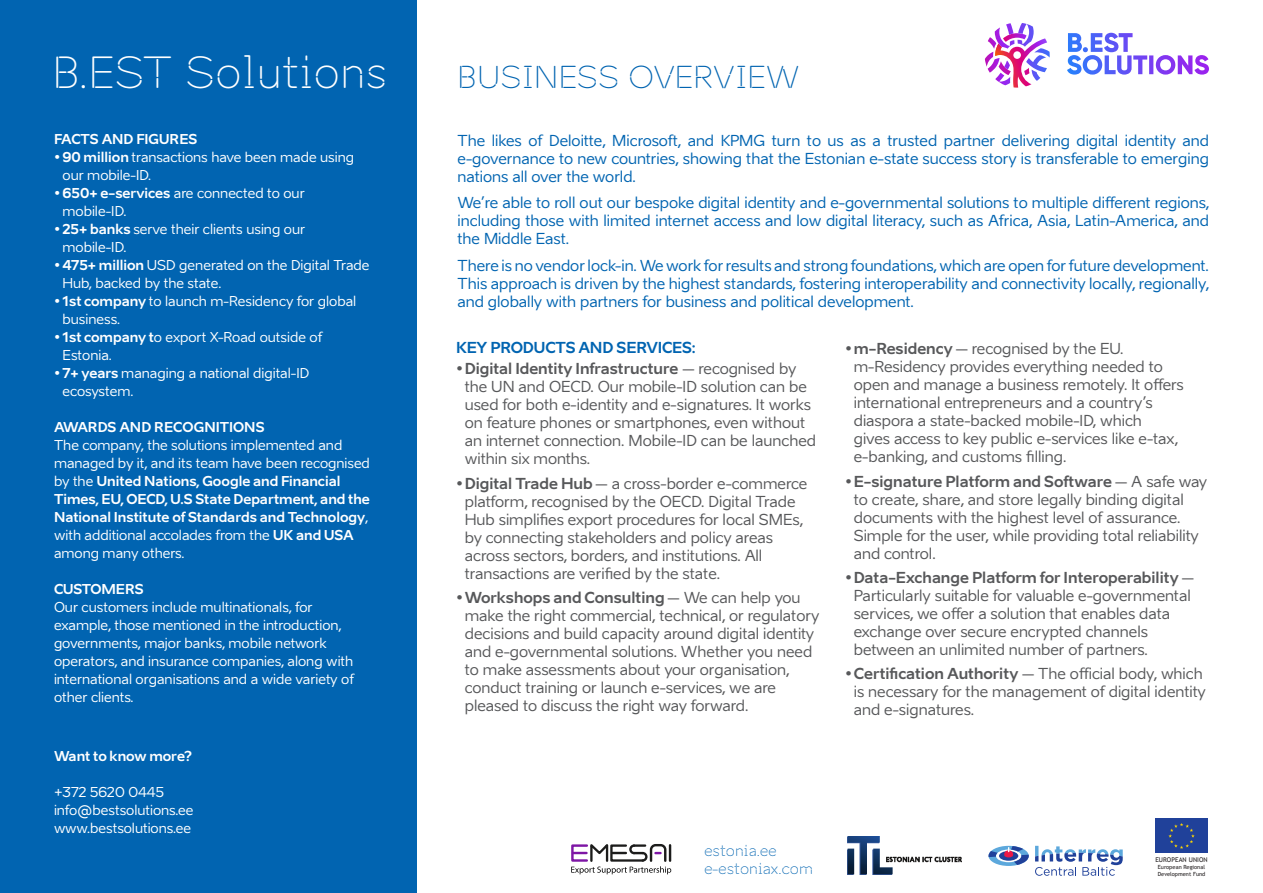
<style>
.page{position:relative;width:1263px;height:893px;background:#fff}
.page>*{position:absolute;margin:0;border:0;box-sizing:border-box;transform-origin:0 0}
.t1{font:42.6px "Aino Headline";color:#fff}
.t2{font:30px "Aino Headline";color:#0164b1}
.t3{font:15px/18px "Aino";color:#57585a}
.Sisu_SININE{font:15px/18px "Aino";color:#0164b1;text-align:justify}
.Sisu_SININE-2{font:700 15px "Aino";letter-spacing:-.015em;color:#0164b1}
.t4{font:14.55px "Aino Headline";color:#0164b1}
.Loetelu_pallidega{font:13.5px/18px "Aino";color:#fff}
.Loetelu_pallidega-2{font:700 13.5px/18px "Aino";color:#fff}
.t5{font:6.45px "Trebuchet MS";letter-spacing:.01em;color:#231f20}
.t6{font:5.7px/6.8px "Trebuchet MS";color:#231f20}
.s1{font-weight:700}
.s2{font-weight:400}
</style>
<div class="page">
<div style="left:0;top:0;width:417px;height:893px;background:#0164b1"></div>
<img style="left:847px;top:836px;width:114px;height:39px">
<svg style="left:571px;top:844px;width:100px;height:30px"></svg>
<svg style="left:1035px;top:846px;width:88px;height:30px"></svg>
<svg style="left:988px;top:846px;width:41px;height:20px"></svg>
<div style="left:1155px;top:818px;width:52px;height:35px;background:#20419a"></div>
<svg style="left:1168px;top:823px;width:27px;height:26px"></svg>
<svg style="left:1067px;top:33px;width:142px;height:42px"></svg>
<img style="left:985px;top:23px;width:65px;height:65px">
<p class="t1" style="left:52px;top:45px;width:336px">B.EST Solutions</p>
<p class="Loetelu_pallidega-2" style="left:54px;top:130px;width:145px">FACTS AND FIGURES</p>
<p class="Loetelu_pallidega" style="left:63px;top:149px;width:293px;text-indent:-9px"><span class="s1">• 90 million</span> transactions have been made using our mobile-ID.</p>
<p class="Loetelu_pallidega" style="left:63px;top:185px;width:244px;text-indent:-9px"><span class="s1">• 650+ e-services</span> are connected to our mobile-ID.</p>
<p class="Loetelu_pallidega" style="left:63px;top:221px;width:244px;text-indent:-9px"><span class="s1">• 25+ banks</span> serve their clients using our mobile-ID.</p>
<p class="Loetelu_pallidega" style="left:63px;top:257px;width:308px;text-indent:-9px"><span class="s1">• 475+ million</span> USD generated on the Digital Trade<br>Hub, backed by the state.</p>
<p class="Loetelu_pallidega" style="left:63px;top:293px;width:295px;text-indent:-9px"><span class="s1">• 1st company</span> to launch m-Residency for global business.</p>
<p class="Loetelu_pallidega" style="left:63px;top:329px;width:261px;text-indent:-9px"><span class="s1">• 1st company t</span>o export X-Road outside of<br>Estonia.</p>
<p class="Loetelu_pallidega" style="left:63px;top:365px;width:248px;text-indent:-9px"><span class="s1">• 7+ years</span> managing a national digital-ID ecosystem.</p>
<p class="Loetelu_pallidega-2" style="left:54px;top:418px;width:317px">AWARDS AND RECOGNITIONS<br><span class="s2">The company, the solutions implemented and managed by it, and its team have been recognised by the</span> United Nations, Google and Financial Times, EU, OECD, U.S State Department, and the National Institute of Standards and Technology<span class="s2">, with additional accolades from the</span> UK and USA <span class="s2">among many others.</span></p>
<p class="Loetelu_pallidega-2" style="left:54px;top:580px;width:91px">CUSTOMERS</p>
<p class="Loetelu_pallidega" style="left:54px;top:599px;width:301px">Our customers include multinationals, for example, those mentioned in the introduction, governments, major banks, mobile network operators, and insurance companies, along with international organisations and a wide variety of other clients.</p>
<p class="Loetelu_pallidega-2" style="left:54px;top:747px;width:140px">Want to know more?</p>
<p class="Loetelu_pallidega" style="left:54px;top:784px;width:112px">+372 5620 0445</p>
<p class="Loetelu_pallidega" style="left:54px;top:802px;width:141px">info@bestsolutions.ee</p>
<p class="Loetelu_pallidega" style="left:54px;top:820px;width:139px">www.bestsolutions.ee</p>
<p class="t2" style="left:457px;top:58px;width:344px">BUSINESS OVERVIEW</p>
<p class="Sisu_SININE" style="left:457px;top:131px;width:753px">The likes of Deloitte, Microsoft, and KPMG turn to us as a trusted partner delivering digital identity and e-governance to new countries, showing that the Estonian e-state success story is transferable to emerging nations all over the world.</p>
<p class="Sisu_SININE" style="left:457px;top:194px;width:753px">We’re able to roll out our bespoke digital identity and e-governmental solutions to multiple different regions, including those with limited internet access and low digital literacy, such as Africa, Asia, Latin-America, and the Middle East.</p>
<p class="Sisu_SININE" style="left:457px;top:256px;width:753px">There is no vendor lock-in. We work for results and strong foundations, which are open for future development.<br>This approach is driven by the highest standards, fostering interoperability and connectivity locally, regionally, and globally with partners for business and political development.</p>
<p class="Sisu_SININE-2" style="left:456px;top:338px;width:241px">KEY PRODUCTS AND SERVICES:</p>
<p class="t3" style="left:465px;top:360px;width:353px;text-indent:-9px"><span class="s1">•Digital Identity Infrastructure</span> – recognised by the UN and OECD. Our mobile-ID solution can be used for both e-identity and e-signatures. It works on feature phones or smartphones, even without an internet connection. Mobile-ID can be launched within six months.</p>
<p class="t3" style="left:465px;top:474px;width:344px;text-indent:-9px"><span class="s1">•Digital Trade Hub</span> – a cross-border e-commerce platform, recognised by the OECD. Digital Trade Hub simplifies export procedures for local SMEs, by connecting stakeholders and policy areas across sectors, borders, and institutions. All transactions are verified by the state.</p>
<p class="t3" style="left:465px;top:589px;width:356px;text-indent:-9px"><span class="s1">•Workshops and Consulting</span> – We can help you make the right commercial, technical, or regulatory decisions and build capacity around digital identity and e-governmental solutions. Whether you need to make assessments about your organisation, conduct training or launch e-services, we are pleased to discuss the right way forward.</p>
<p class="t3" style="left:854px;top:340px;width:332px;text-indent:-9px"><span class="s1">•m-Residency</span> – recognised by the EU. m-Residency provides everything needed to open and manage a business remotely. It offers international entrepreneurs and a country’s diaspora a state-backed mobile-ID, which<br>gives access to key public e-services like e-tax, e-banking, and customs filling.</p>
<p class="t3" style="left:854px;top:472px;width:355px;text-indent:-9px"><span class="s1">•E-signature Platform and Software</span> – A safe way to create, share, and store legally binding digital documents with the highest level of assurance.<br>Simple for the user, while providing total reliability and control.</p>
<p class="t3" style="left:854px;top:569px;width:342px;text-indent:-9px"><span class="s1">•Data-Exchange Platform for Interoperability</span> – Particularly suitable for valuable e-governmental services, we offer a solution that enables data exchange over secure encrypted channels between an unlimited number of partners.</p>
<p class="t3" style="left:854px;top:665px;width:353px;text-indent:-9px"><span class="s1">•Certification Authority</span> – The official body, which is necessary for the management of digital identity and e-signatures.</p>
<p class="t4" style="left:704px;top:841px;width:74px">estonia.ee</p>
<p class="t4" style="left:704px;top:859px;width:110px">e-estoniax.com</p>
<p class="t6" style="left:1158px;top:864px;width:49px">European Regional<br>Development Fund</p>
<p class="t5" style="left:1155px;top:856px;width:54px">EUROPEAN UNION</p>
</div>
